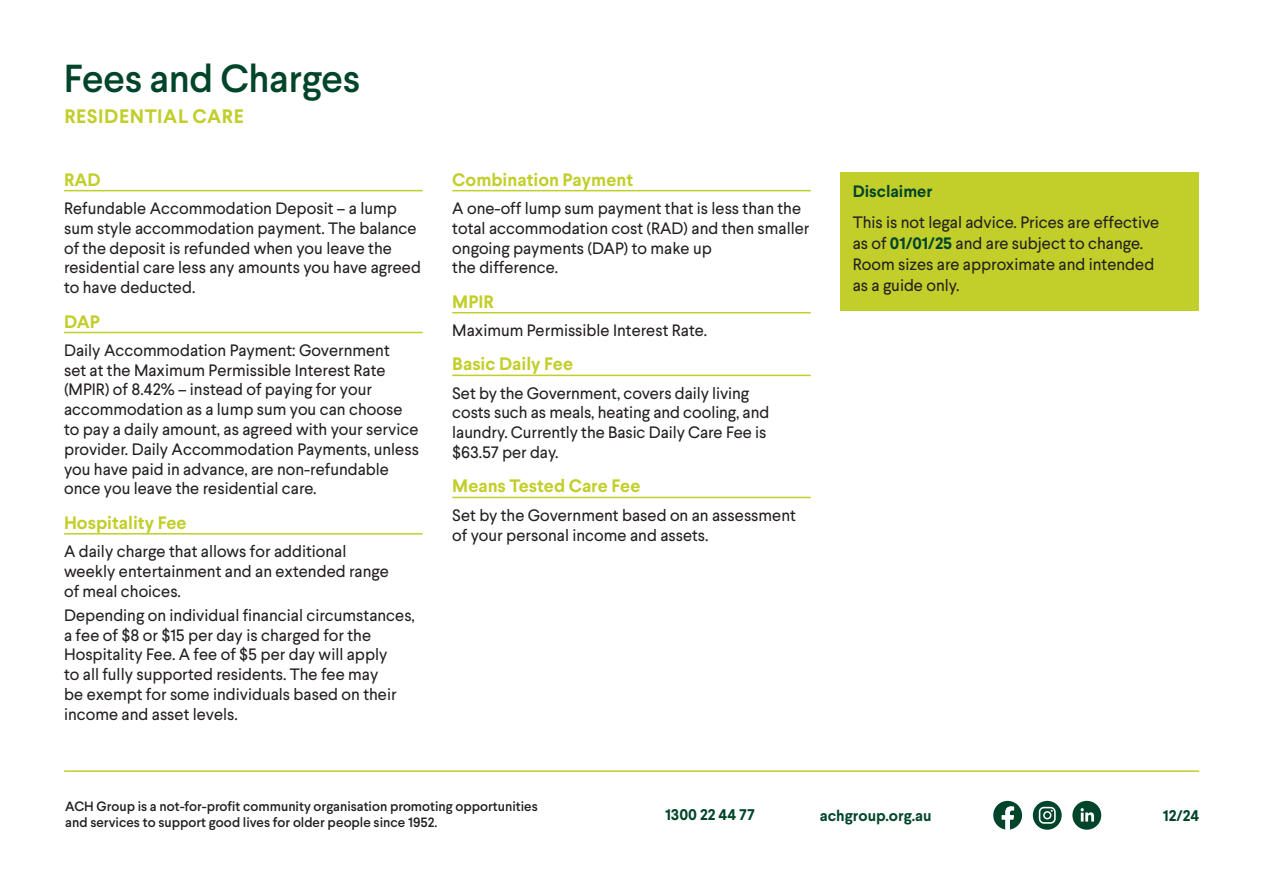
<style>
.page{position:relative;width:1263px;height:893px;background:#fff}
.page>*{position:absolute;margin:0;border:0;box-sizing:border-box;transform-origin:0 0}
.main_heading{font:500 39px "Larsseit";letter-spacing:-.01em;color:#004529}
.main_heading-2{font:700 19.5px "Larsseit";letter-spacing:.03em;color:#c2ce2a}
.t1{font:700 18px "Larsseit";color:#c2ce2a}
.t2{font:16.5px/19.8px "Larsseit";color:#231f20}
.t3{font:700 16.5px "Larsseit";color:#004529}
.Body_Copy{font:700 15.45px "Larsseit";color:#004529}
.t4{font:500 13.5px/16.5px "Larsseit";color:#231f20}
.s1{font-weight:700;color:#004529}
</style>
<div class="page">
<div style="left:840px;top:172px;width:359px;height:139px;background:#c2ce2a"></div>
<hr style="left:64px;top:190px;width:359px;height:1px;background:#c2ce2a">
<hr style="left:64px;top:332px;width:359px;height:1px;background:#c2ce2a">
<hr style="left:64px;top:533px;width:359px;height:2px;background:#c2ce2a">
<hr style="left:452px;top:190px;width:359px;height:1px;background:#c2ce2a">
<hr style="left:452px;top:312px;width:359px;height:1px;background:#c2ce2a">
<hr style="left:452px;top:375px;width:359px;height:1px;background:#c2ce2a">
<hr style="left:452px;top:497px;width:359px;height:1px;background:#c2ce2a">
<hr style="left:64px;top:770px;width:1135px;height:2px;background:#c2ce2a">
<div style="left:1033px;top:801px;width:29px;height:29px;background:#004529;border-radius:50%"></div>
<svg style="left:1039px;top:807px;width:17px;height:17px"></svg>
<svg style="left:993px;top:801px;width:29px;height:29px"></svg>
<div style="left:1072px;top:801px;width:29px;height:29px;background:#004529;border-radius:50%"></div>
<svg style="left:1080px;top:808px;width:14px;height:13px"></svg>
<p class="main_heading" style="left:64px;top:54px;width:298px">Fees and Charges</p>
<p class="main_heading-2" style="left:64px;top:104px;width:181px">RESIDENTIAL CARE</p>
<p class="t1" style="left:64px;top:168px;width:38px">RAD</p>
<p class="t2" style="left:64px;top:198px;width:358px">Refundable Accommodation Deposit – a lump sum style accommodation payment. The balance of the deposit is refunded when you leave the residential care less any amounts you have agreed to have deducted.</p>
<p class="t1" style="left:64px;top:310px;width:37px">DAP</p>
<p class="t2" style="left:64px;top:340px;width:356px">Daily Accommodation Payment: Government<br>set at the Maximum Permissible Interest Rate (MPIR) of 8.42% – instead of paying for your accommodation as a lump sum you can choose to pay a daily amount, as agreed with your service provider. Daily Accommodation Payments, unless you have paid in advance, are non-refundable once you leave the residential care.</p>
<p class="t1" style="left:64px;top:511px;width:124px">Hospitality Fee</p>
<p class="t2" style="left:64px;top:541px;width:326px">A daily charge that allows for additional weekly entertainment and an extended range of meal choices.</p>
<p class="t2" style="left:64px;top:605px;width:352px">Depending on individual financial circumstances, a fee of $8 or $15 per day is charged for the Hospitality Fee. A fee of $5 per day will apply<br>to all fully supported residents. The fee may<br>be exempt for some individuals based on their income and asset levels.</p>
<p class="t1" style="left:452px;top:168px;width:182px">Combination Payment</p>
<p class="t2" style="left:452px;top:198px;width:359px">A one-off lump sum payment that is less than the total accommodation cost (RAD) and then smaller ongoing payments (DAP) to make up<br>the difference.</p>
<p class="t1" style="left:452px;top:290px;width:43px">MPIR</p>
<p class="t2" style="left:452px;top:320px;width:256px">Maximum Permissible Interest Rate.</p>
<p class="t1" style="left:452px;top:352px;width:122px">Basic Daily Fee</p>
<p class="t2" style="left:452px;top:383px;width:318px">Set by the Government, covers daily living costs such as meals, heating and cooling, and laundry. Currently the Basic Daily Care Fee is $63.57 per day.</p>
<p class="t1" style="left:452px;top:475px;width:190px">Means Tested Care Fee</p>
<p class="t2" style="left:452px;top:505px;width:345px">Set by the Government based on an assessment of your personal income and assets.</p>
<p class="t3" style="left:853px;top:180px;width:81px">Disclaimer</p>
<p class="t2" style="left:853px;top:212px;width:308px;line-height:21px">This is not legal advice. Prices are effective as of <span class="s1">01/01/25</span> and are subject to change.</p>
<p class="t2" style="left:853px;top:254px;width:303px;line-height:21px">Room sizes are approximate and intended as a guide only.</p>
<p class="t4" style="left:65px;top:798px;width:474px">ACH Group is a not-for-profit community organisation promoting opportunities and services to support good lives for older people since 1952.</p>
<p class="Body_Copy" style="left:820px;top:805px;width:113px">achgroup.org.au</p>
<p class="Body_Copy" style="left:665px;top:805px;width:91px">1300 22 44 77</p>
<p class="Body_Copy" style="left:1163px;top:805px;width:38px">12/24</p>
</div>
